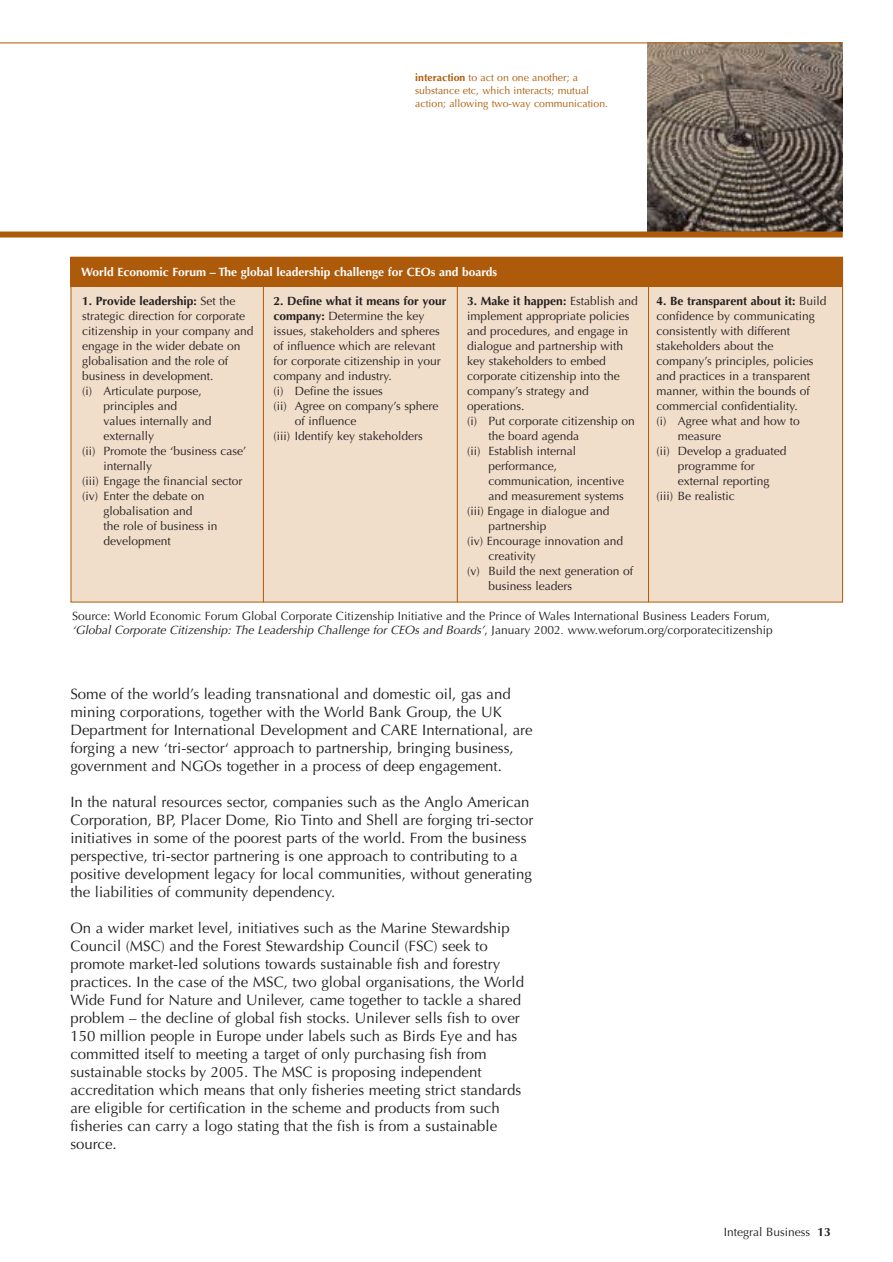
<style>
.page{position:relative;width:893px;height:1262px;background:#fff}
.page>*{position:absolute;margin:0;border:0;box-sizing:border-box;transform-origin:0 0}
.t1{font:15px/18px "Optima";color:#231f1f}
.t2{font:12px/14.5px "Optima";color:#231f1f}
.t3{font:700 12px "Optima";color:#231f1f}
.t4{font:700 12px "Optima";color:#fff}
.t5{font:10.5px/12.8px "Optima";color:#ad5b0a}
.s1{font-weight:700}
.s2{font-weight:400}
.s3{font-style:italic}
</style>
<div class="page">
<div style="left:71px;top:257px;width:771px;height:345px;background:#f0ddca"></div>
<div style="left:71px;top:257px;width:771px;height:30px;background:#ad5b0a"></div>
<img style="left:647px;top:44px;width:195px;height:187px">
<div style="left:0;top:231px;width:842px;height:6px;background:#ad5b0a"></div>
<hr style="left:0;top:43px;width:842px;height:1px;background:#ad5b0a">
<hr style="left:263px;top:279px;width:1px;height:323px;background:#ad5b0a">
<hr style="left:457px;top:277px;width:1px;height:325px;background:#ad5b0a">
<hr style="left:648px;top:275px;width:1px;height:327px;background:#ad5b0a">
<p class="t5" style="left:415px;top:72px;width:194px"><span class="s1">interaction</span> to act on one another; a substance etc, which interacts; mutual action; allowing two-way communication.</p>
<p class="t4" style="left:81px;top:267px;width:417px">World Economic Forum – The global leadership challenge for CEOs and boards</p>
<p class="t3" style="left:82px;top:295px;width:155px">1. Provide leadership: <span class="s2">Set the</span></p>
<p class="t2" style="left:82px;top:309px;width:165px">strategic direction for corporate</p>
<p class="t2" style="left:82px;top:324px;width:173px">citizenship in your company and</p>
<p class="t2" style="left:82px;top:339px;width:160px">engage in the wider debate on</p>
<p class="t2" style="left:82px;top:354px;width:148px">globalisation and the role of</p>
<p class="t2" style="left:82px;top:369px;width:133px">business in development.</p>
<p class="t2" style="left:82px;top:384px;width:121px">(i) Articulate purpose,</p>
<p class="t2" style="left:103px;top:399px;width:75px">principles and</p>
<p class="t2" style="left:103px;top:414px;width:110px">values internally and</p>
<p class="t2" style="left:103px;top:429px;width:52px">externally</p>
<p class="t2" style="left:82px;top:444px;width:166px">(ii) Promote the ‘business case’</p>
<p class="t2" style="left:103px;top:459px;width:50px">internally</p>
<p class="t2" style="left:82px;top:474px;width:162px">(iii) Engage the financial sector</p>
<p class="t2" style="left:82px;top:489px;width:124px">(iv) Enter the debate on</p>
<p class="t2" style="left:103px;top:504px;width:91px">globalisation and</p>
<p class="t2" style="left:103px;top:519px;width:116px">the role of business in</p>
<p class="t2" style="left:103px;top:534px;width:69px">development</p>
<p class="t3" style="left:273px;top:295px;width:174px">2. Define what it means for your</p>
<p class="t2" style="left:273px;top:309px;width:153px"><span class="s1">company:</span> Determine the key</p>
<p class="t2" style="left:273px;top:324px;width:168px">issues, stakeholders and spheres</p>
<p class="t2" style="left:273px;top:339px;width:164px">of influence which are relevant</p>
<p class="t2" style="left:273px;top:354px;width:169px">for corporate citizenship in your</p>
<p class="t2" style="left:273px;top:369px;width:120px">company and industry.</p>
<p class="t2" style="left:273px;top:384px;width:111px">(i) Define the issues</p>
<p class="t2" style="left:273px;top:399px;width:166px">(ii) Agree on company’s sphere</p>
<p class="t2" style="left:295px;top:414px;width:63px">of influence</p>
<p class="t2" style="left:273px;top:429px;width:151px">(iii) Identify key stakeholders</p>
<p class="t3" style="left:467px;top:295px;width:172px">3. Make it happen: <span class="s2">Establish and</span></p>
<p class="t2" style="left:467px;top:309px;width:164px">implement appropriate policies</p>
<p class="t2" style="left:467px;top:324px;width:162px">and procedures, and engage in</p>
<p class="t2" style="left:467px;top:339px;width:157px">dialogue and partnership with</p>
<p class="t2" style="left:467px;top:354px;width:140px">key stakeholders to embed</p>
<p class="t2" style="left:467px;top:369px;width:154px">corporate citizenship into the</p>
<p class="t2" style="left:467px;top:384px;width:123px">company’s strategy and</p>
<p class="t2" style="left:467px;top:399px;width:59px">operations.</p>
<p class="t2" style="left:467px;top:414px;width:169px">(i) Put corporate citizenship on</p>
<p class="t2" style="left:488px;top:429px;width:92px">the board agenda</p>
<p class="t2" style="left:467px;top:444px;width:110px">(ii) Establish internal</p>
<p class="t2" style="left:488px;top:459px;width:70px">performance,</p>
<p class="t2" style="left:488px;top:474px;width:137px">communication, incentive</p>
<p class="t2" style="left:488px;top:489px;width:137px">and measurement systems</p>
<p class="t2" style="left:467px;top:504px;width:144px">(iii) Engage in dialogue and</p>
<p class="t2" style="left:488px;top:519px;width:60px">partnership</p>
<p class="t2" style="left:467px;top:534px;width:157px">(iv) Encourage innovation and</p>
<p class="t2" style="left:488px;top:549px;width:49px">creativity</p>
<p class="t2" style="left:467px;top:564px;width:167px">(v) Build the next generation of</p>
<p class="t2" style="left:488px;top:579px;width:85px">business leaders</p>
<p class="t3" style="left:656px;top:295px;width:171px">4. Be transparent about it: <span class="s2">Build</span></p>
<p class="t2" style="left:656px;top:309px;width:160px">confidence by communicating</p>
<p class="t2" style="left:656px;top:324px;width:135px">consistently with different</p>
<p class="t2" style="left:656px;top:339px;width:118px">stakeholders about the</p>
<p class="t2" style="left:656px;top:354px;width:158px">company’s principles, policies</p>
<p class="t2" style="left:656px;top:369px;width:155px">and practices in a transparent</p>
<p class="t2" style="left:656px;top:384px;width:155px">manner, within the bounds of</p>
<p class="t2" style="left:656px;top:399px;width:143px">commercial confidentiality.</p>
<p class="t2" style="left:656px;top:414px;width:145px">(i) Agree what and how to</p>
<p class="t2" style="left:677px;top:429px;width:45px">measure</p>
<p class="t2" style="left:656px;top:444px;width:131px">(ii) Develop a graduated</p>
<p class="t2" style="left:677px;top:459px;width:78px">programme for</p>
<p class="t2" style="left:677px;top:474px;width:93px">external reporting</p>
<p class="t2" style="left:656px;top:489px;width:80px">(iii) Be realistic</p>
<p class="t2" style="left:72px;top:609px;width:702px">Source: World Economic Forum Global Corporate Citizenship Initiative and the Prince of Wales International Business Leaders Forum, <span class="s3">‘Global Corporate Citizenship: The Leadership Challenge for CEOs and Boards’</span>, January 2002<span class="s3">.</span> www.weforum.org/corporatecitizenship</p>
<p class="t1" style="left:70px;top:686px;width:464px">Some of the world’s leading transnational and domestic oil, gas and mining corporations, together with the World Bank Group, the UK Department for International Development and CARE International, are forging a new ‘tri-sector‘ approach to partnership, bringing business, government and NGOs together in a process of deep engagement.</p>
<p class="t1" style="left:70px;top:794px;width:464px">In the natural resources sector, companies such as the Anglo American Corporation, BP, Placer Dome, Rio Tinto and Shell are forging tri-sector initiatives in some of the poorest parts of the world. From the business perspective, tri-sector partnering is one approach to contributing to a positive development legacy for local communities, without generating the liabilities of community dependency.</p>
<p class="t1" style="left:70px;top:920px;width:455px">On a wider market level, initiatives such as the Marine Stewardship Council (MSC) and the Forest Stewardship Council (FSC) seek to promote market-led solutions towards sustainable fish and forestry practices. In the case of the MSC, two global organisations, the World Wide Fund for Nature and Unilever, came together to tackle a shared problem – the decline of global fish stocks. Unilever sells fish to over 150 million people in Europe under labels such as Birds Eye and has committed itself to meeting a target of only purchasing fish from sustainable stocks by 2005. The MSC is proposing independent accreditation which means that only fisheries meeting strict standards are eligible for certification in the scheme and products from such fisheries can carry a logo stating that the fish is from a sustainable source.</p>
<p class="t2" style="left:723px;top:1225px;width:109px">Integral Business <span class="s1">13</span></p>
</div>
